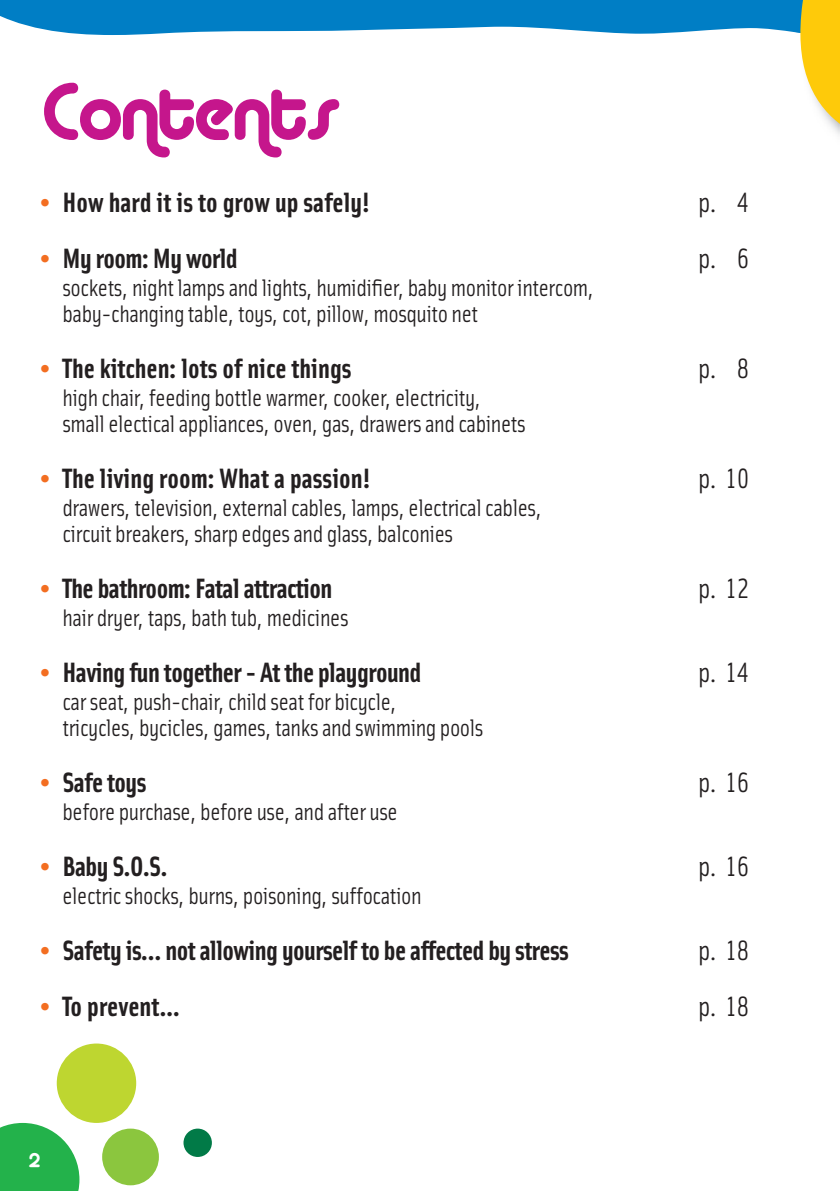
<style>
.page{position:relative;width:840px;height:1191px;background:#fff}
.page>*{position:absolute;margin:0;border:0;box-sizing:border-box;transform-origin:0 0}
.t1{font:80px "Alba";letter-spacing:-.03em;color:#c5168c}
.t2{font:28px "Solex Bold Lining";letter-spacing:-.02em;color:#231f20}
.t3{font:28px "Solex Bold Lining";color:#231f20}
.t4{font:28px "Solex Regular Lining";color:#231f20}
.t5{font:24px/26px "Solex Regular Lining";letter-spacing:-.02em;color:#231f20}
.t6{font:20px "Alba";color:#fff}
.s1{font-family:"Alba";color:#f36e21}
</style>
<div class="page">
<svg style="left:0;top:0;width:839px;height:135px"></svg>
<svg style="left:0;top:1123px;width:79px;height:68px;background:#3fbc62"></svg>
<div style="left:102px;top:1128px;width:57px;height:57px;background:#8bc63e;border-radius:50%"></div>
<div style="left:57px;top:1043px;width:79px;height:80px;background:#bed630;border-radius:50%"></div>
<div style="left:183px;top:1128px;width:29px;height:29px;background:#017a47;border-radius:50%"></div>
<h1 class="t1" style="left:40px;top:65px;width:301px">Contents</h1>
<p class="t3" style="left:40px;top:184px;width:331px"><span class="s1">•</span> How hard it is to grow up safely!</p>
<p class="t4" style="left:697px;top:185px;width:53px">p. 4</p>
<p class="t2" style="left:40px;top:240px;width:199px"><span class="s1">•</span> My room: My world</p>
<p class="t4" style="left:697px;top:241px;width:53px">p. 6</p>
<p class="t5" style="left:62px;top:274px;width:533px">sockets, night lamps and lights, humidifier, baby monitor intercom, baby-changing table, toys, cot, pillow, mosquito net</p>
<p class="t3" style="left:40px;top:350px;width:313px"><span class="s1">•</span> The kitchen: lots of nice things</p>
<p class="t4" style="left:697px;top:351px;width:53px">p. 8</p>
<p class="t5" style="left:62px;top:384px;width:464px">high chair, feeding bottle warmer, cooker, electricity, small electical appliances, oven, gas, drawers and cabinets</p>
<p class="t3" style="left:40px;top:460px;width:332px"><span class="s1">•</span> The living room: What a passion!</p>
<p class="t4" style="left:697px;top:461px;width:53px">p. 10</p>
<p class="t5" style="left:62px;top:494px;width:481px">drawers, television, external cables, lamps, electrical cables, circuit breakers, sharp edges and glass, balconies</p>
<p class="t2" style="left:40px;top:570px;width:294px"><span class="s1">•</span> The bathroom: Fatal attraction</p>
<p class="t4" style="left:697px;top:571px;width:53px">p. 12</p>
<p class="t5" style="left:62px;top:604px;width:287px">hair dryer, taps, bath tub, medicines</p>
<p class="t2" style="left:40px;top:654px;width:383px"><span class="s1">•</span> Having fun together - At the playground</p>
<p class="t4" style="left:697px;top:655px;width:53px">p. 14</p>
<p class="t5" style="left:62px;top:688px;width:422px">car seat, push-chair, child seat for bicycle,<br>tricycles, bycicles, games, tanks and swimming pools</p>
<p class="t2" style="left:40px;top:764px;width:108px"><span class="s1">•</span> Safe toys</p>
<p class="t4" style="left:697px;top:765px;width:53px">p. 16</p>
<p class="t5" style="left:62px;top:798px;width:337px">before purchase, before use, and after use</p>
<p class="t2" style="left:40px;top:848px;width:129px"><span class="s1">•</span> Baby S.O.S.</p>
<p class="t4" style="left:697px;top:849px;width:53px">p. 16</p>
<p class="t5" style="left:62px;top:882px;width:360px">electric shocks, burns, poisoning, suffocation</p>
<p class="t2" style="left:40px;top:932px;width:530px"><span class="s1">•</span> Safety is… not allowing yourself to be affected by stress</p>
<p class="t4" style="left:697px;top:933px;width:53px">p. 18</p>
<p class="t3" style="left:40px;top:988px;width:142px"><span class="s1">•</span> To prevent...</p>
<p class="t4" style="left:697px;top:989px;width:53px">p. 18</p>
<p class="t6" style="left:28px;top:1148px;width:13px">2</p>
</div>
